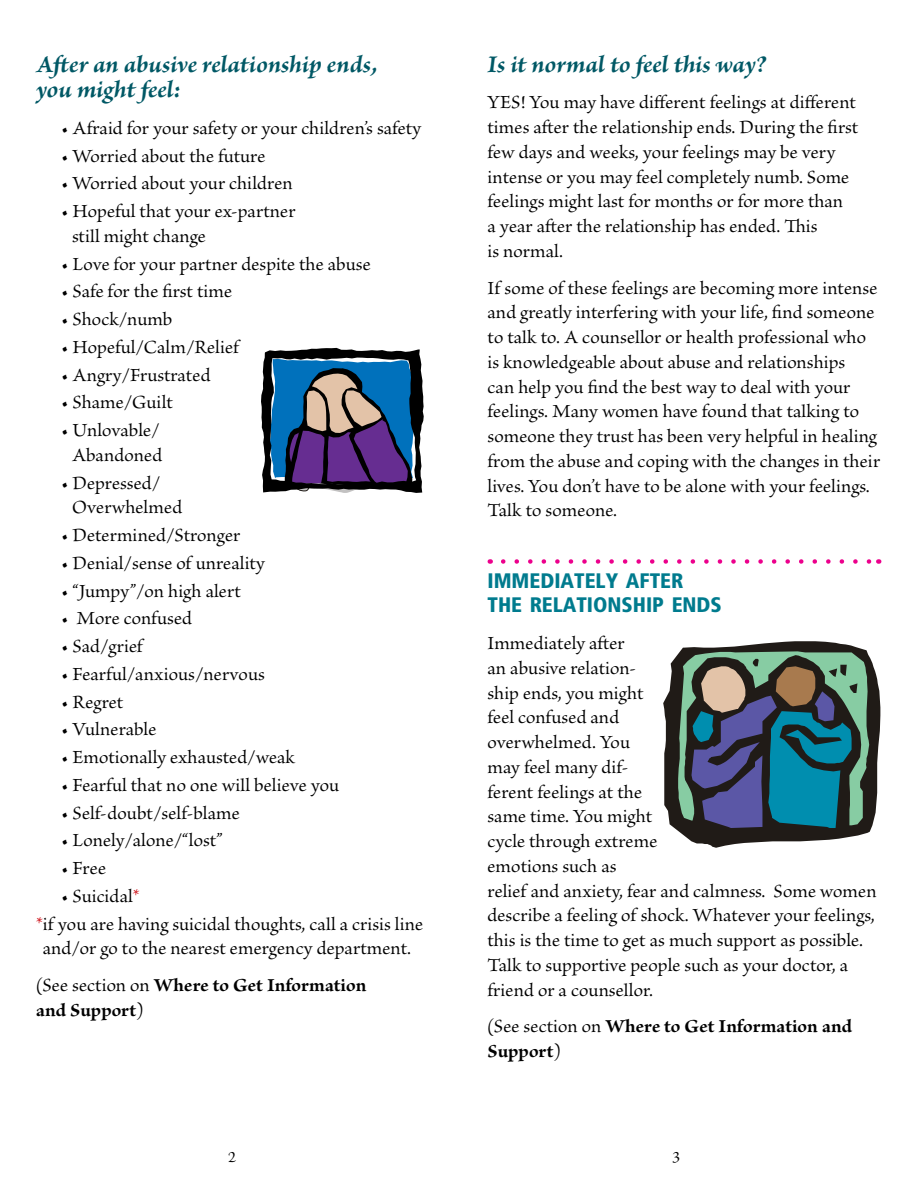
<style>
.page{position:relative;width:918px;height:1188px;background:#fff}
.page>*{position:absolute;margin:0;border:0;box-sizing:border-box;transform-origin:0 0}
.t1{font:italic 700 25.5px/25.5px "Brioso Pro";letter-spacing:-.005em;color:#005865}
.t2{font:900 condensed 21px/24.8px "Frutiger LT Std";color:#007b8e}
.t3{font:19.5px/24.8px "Brioso Pro";letter-spacing:.005em;color:#000}
.t4{font:700 19.5px/24.8px "Brioso Pro";letter-spacing:.005em;color:#000}
.t5{font:16.5px "Brioso Pro";color:#000}
.s1{color:#d2232a}
.s2{font-weight:700}
.s3{font-weight:400}
</style>
<div class="page">
<svg style="left:503px;top:559px;width:369px;height:5px"></svg>
<svg style="left:663px;top:641px;width:217px;height:207px;fill:#201b17"></svg>
<svg style="left:678px;top:651px;width:191px;height:177px;background:#436872"></svg>
<svg style="left:261px;top:348px;width:163px;height:145px;background:#45557c"></svg>
<h1 class="t1" style="left:36px;top:50px;width:343px">After an abusive relationship ends, you might feel:</h1>
<p class="t3" style="left:62px;top:117px;width:361px">• Afraid for your safety or your children’s safety</p>
<p class="t3" style="left:62px;top:144px;width:205px">• Worried about the future</p>
<p class="t3" style="left:62px;top:172px;width:233px">• Worried about your children</p>
<p class="t3" style="left:72px;top:200px;width:225px;text-indent:-10px">• Hopeful that your ex-partner still might change</p>
<p class="t3" style="left:62px;top:252px;width:311px">• Love for your partner despite the abuse</p>
<p class="t3" style="left:62px;top:280px;width:172px">• Safe for the first time</p>
<p class="t3" style="left:62px;top:308px;width:112px">• Shock/numb</p>
<p class="t3" style="left:62px;top:336px;width:179px">• Hopeful/Calm/Relief</p>
<p class="t3" style="left:62px;top:363px;width:150px">• Angry/Frustrated</p>
<p class="t3" style="left:62px;top:391px;width:113px">• Shame/Guilt</p>
<p class="t3" style="left:62px;top:419px;width:102px;text-align:center">• Unlovable/<br>Abandoned</p>
<p class="t3" style="left:72px;top:471px;width:112px;text-indent:-10px">• Depressed/<br>Overwhelmed</p>
<p class="t3" style="left:62px;top:524px;width:180px">• Determined/Stronger</p>
<p class="t3" style="left:62px;top:552px;width:205px">• Denial/sense of unreality</p>
<p class="t3" style="left:62px;top:579px;width:181px">• “Jumpy”/on high alert</p>
<p class="t3" style="left:62px;top:607px;width:132px">• More confused</p>
<p class="t3" style="left:62px;top:635px;width:83px">• Sad/grief</p>
<p class="t3" style="left:62px;top:663px;width:205px">• Fearful/anxious/nervous</p>
<p class="t3" style="left:62px;top:690px;width:63px">• Regret</p>
<p class="t3" style="left:62px;top:718px;width:96px">• Vulnerable</p>
<p class="t3" style="left:62px;top:746px;width:235px">• Emotionally exhausted/weak</p>
<p class="t3" style="left:62px;top:774px;width:279px">• Fearful that no one will believe you</p>
<p class="t3" style="left:62px;top:801px;width:180px">• Self-doubt/self-blame</p>
<p class="t3" style="left:62px;top:829px;width:163px">• Lonely/alone/“lost”</p>
<p class="t3" style="left:62px;top:857px;width:46px">• Free</p>
<p class="t3" style="left:36px;top:883px;width:389px;line-height:27.8px;text-indent:26px">• Suicidal<span class="s1">*<br>*</span>if you are having suicidal thoughts, call a crisis line</p>
<p class="t3" style="left:36px;top:931px;width:377px;line-height:36.8px;text-indent:7px">and/or go to the nearest emergency department. (See section on <span class="s2">Where to Get Information</span></p>
<p class="t4" style="left:36px;top:999px;width:109px">and Support<span class="s3">)</span></p>
<h1 class="t1" style="left:488px;top:50px;width:281px">Is it normal to feel this way?</h1>
<p class="t3" style="left:488px;top:91px;width:372px">YES! You may have different feelings at different times after the relationship ends. During the first few days and weeks, your feelings may be very intense or you may feel completely numb. Some feelings might last for months or for more than<br>a year after the relationship has ended. This<br>is normal.</p>
<p class="t3" style="left:488px;top:276px;width:394px">If some of these feelings are becoming more intense and greatly interfering with your life, find someone to talk to. A counsellor or health professional who is knowledgeable about abuse and relationships<br>can help you find the best way to deal with your feelings. Many women have found that talking to someone they trust has been very helpful in healing from the abuse and coping with the changes in their lives. You don’t have to be alone with your feelings.<br>Talk to someone.</p>
<p class="t2" style="left:488px;top:568px;width:236px">IMMEDIATELY AFTER<br>THE RELATIONSHIP ENDS</p>
<p class="t3" style="left:488px;top:632px;width:391px">Immediately after<br>an abusive relation-<br>ship ends, you might<br>feel confused and<br>overwhelmed. You<br>may feel many dif-<br>ferent feelings at the<br>same time. You might<br>cycle through extreme<br>emotions such as<br>relief and anxiety, fear and calmness. Some women describe a feeling of shock. Whatever your feelings, this is the time to get as much support as possible.<br>Talk to supportive people such as your doctor, a friend or a counsellor.</p>
<p class="t4" style="left:488px;top:1015px;width:366px"><span class="s3">(See section on</span> Where to Get Information and<br>Support<span class="s3">)</span></p>
<p class="t5" style="left:228px;top:1148px;width:9px">2</p>
<p class="t5" style="left:672px;top:1148px;width:9px">3</p>
</div>
